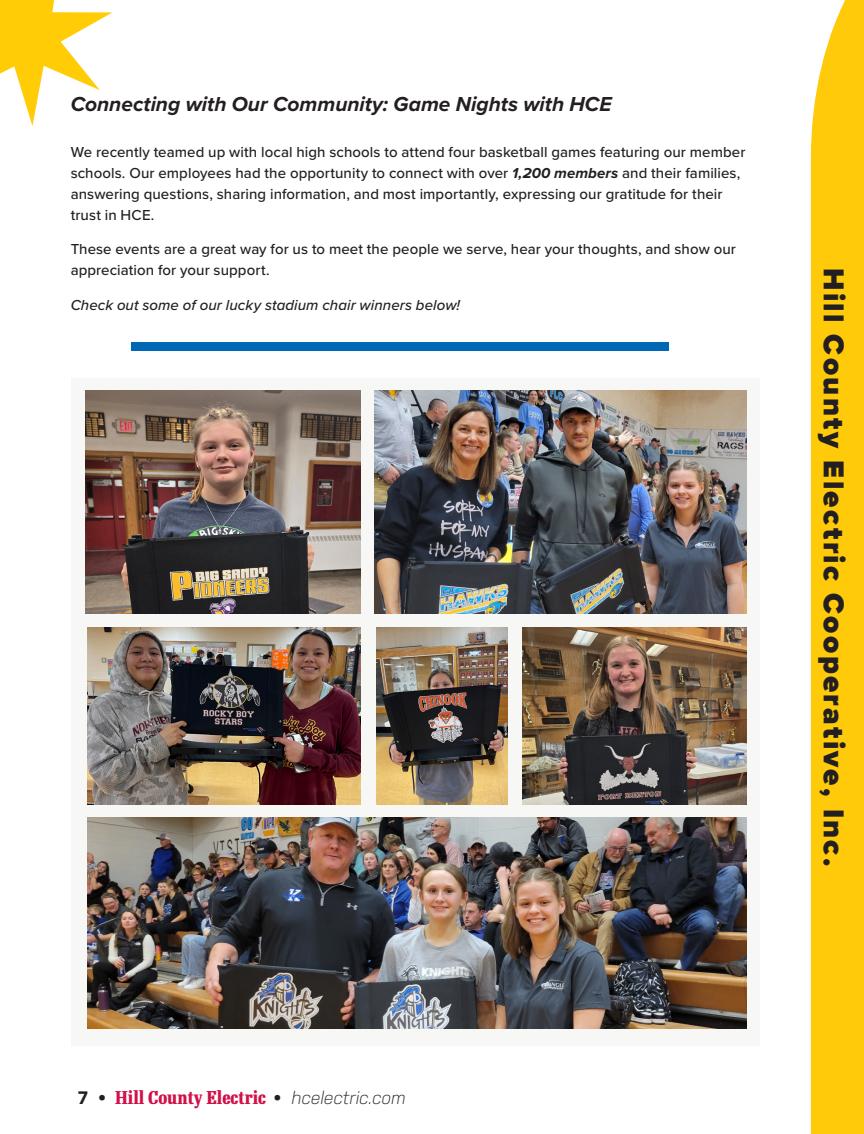
<style>
.page{position:relative;width:864px;height:1134px;background:#fff}
.page>*{position:absolute;margin:0;border:0;box-sizing:border-box;transform-origin:0 0}
.t1{font:900 29.85px "Proxima Nova";letter-spacing:.075em;color:#231f20}
.t2{font:italic 700 21px "Proxima Nova";color:#231f20}
.t3{font:700 18px "Re Public Cond";color:#d11048}
.t4{font:500 15px/21px "Proxima Nova";letter-spacing:.005em;color:#231f20}
.t5{font:italic 500 15px "Proxima Nova";letter-spacing:.005em;color:#231f20}
.s1{font-weight:700;font-style:italic}
.s2{font-family:"Nudista";color:#231f20}
.s3{font-family:"Nudista";font-weight:300;font-style:italic;color:#231f20}
</style>
<div class="page">
<div style="left:811px;top:0;width:53px;height:1134px;background:#feca0a"></div>
<svg style="left:0;top:0;width:113px;height:126px"></svg>
<div style="left:132px;top:343px;width:537px;height:8px;background:#0166b3"></div>
<div style="left:71px;top:379px;width:689px;height:667px;background:#f7f7f5"></div>
<img style="left:86px;top:391px;width:275px;height:222px">
<img style="left:375px;top:391px;width:371px;height:222px">
<img style="left:87px;top:628px;width:274px;height:176px">
<img style="left:87px;top:818px;width:659px;height:211px">
<img style="left:376px;top:628px;width:132px;height:176px">
<img style="left:523px;top:628px;width:223px;height:176px">
<p class="t2" style="left:71px;top:88px;width:542px">Connecting with Our Community: Game Nights with HCE</p>
<p class="t4" style="left:71px;top:141px;width:676px">We recently teamed up with local high schools to attend four basketball games featuring our member schools. Our employees had the opportunity to connect with over <span class="s1">1,200 members</span> and their families, answering questions, sharing information, and most importantly, expressing our gratitude for their trust in HCE.</p>
<p class="t4" style="left:71px;top:238px;width:667px">These events are a great way for us to meet the people we serve, hear your thoughts, and show our appreciation for your support.</p>
<p class="t5" style="left:71px;top:293px;width:391px">Check out some of our lucky stadium chair winners below!</p>
<p class="t1" style="left:856px;top:268px;width:600px;rotate:90deg">Hill County Electric Cooperative, Inc.</p>
<p class="t3" style="left:78px;top:1087px;width:329px"><span class="s2">7 •</span> Hill County Electric <span class="s2">•</span> <span class="s3">hcelectric.com</span></p>
</div>
